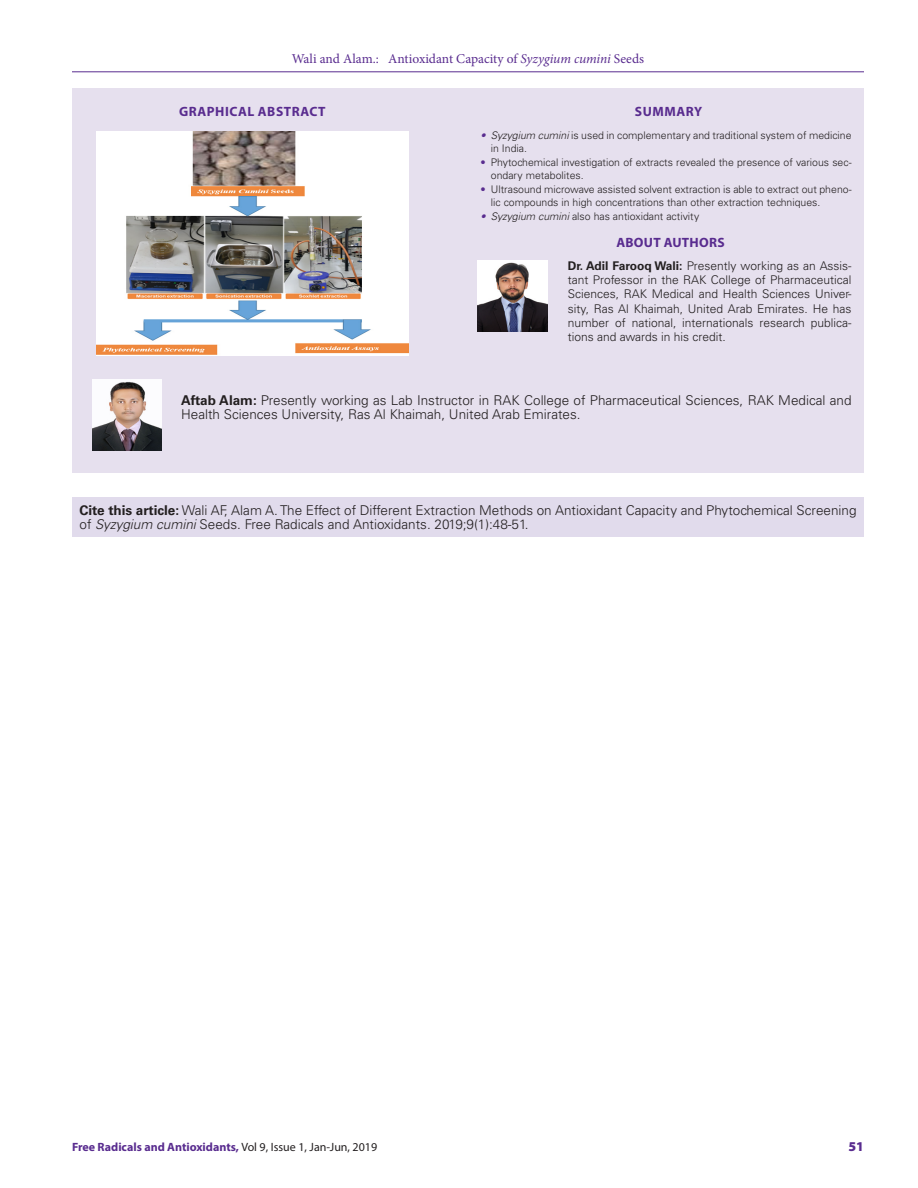
<style>
.page{position:relative;width:918px;height:1188px;background:#fff}
.page>*{position:absolute;margin:0;border:0;box-sizing:border-box;transform-origin:0 0}
.ABS_TXT{font:300 13.5px/14.2px "Univers LT Std";color:#231f20}
.ABS_AU_TX{font:300 13.5px/14.2px "Univers LT Std";color:#231f20}
.t1{font:13.5px "Minion Pro";color:#592c8f}
.ABS_HD{font:700 13.5px "Myriad Pro";letter-spacing:.04em;color:#592c8f}
._1_HD{font:700 13.5px "Myriad Pro";letter-spacing:.02em;color:#592c8f}
.t2{font:900 13.5px "Myriad Pro";color:#592c8f}
.ABS_AU_TX-2{font:300 12px/14.2px "Univers LT Std";color:#231f20;text-align:justify}
.t3{font:700 12px "Myriad Pro";color:#592c8f}
.t4{font:300 10.5px/13.5px "Univers LT Std";color:#231f20}
.s1{font-style:italic}
.s2{font-style:italic;color:#592c8f}
.s3{color:#592c8f}
.s4{font-weight:700}
.s5{font-weight:400;color:#231f20}
</style>
<div class="page">
<hr style="left:72px;top:72px;width:792px;height:1px;background:#592c8f">
<div style="left:72px;top:88px;width:792px;height:384px;background:#e6e0ee"></div>
<img style="left:96px;top:131px;width:312px;height:225px">
<img style="left:477px;top:261px;width:70px;height:71px">
<img style="left:92px;top:379px;width:70px;height:71px">
<div style="left:72px;top:498px;width:792px;height:39px;background:#e1dbec"></div>
<p class="t1" style="left:292px;top:50px;width:354px">Wali and Alam.: Antioxidant Capacity of <span class="s1">Syzygium cumini</span> Seeds</p>
<p class="ABS_HD" style="left:179px;top:102px;width:148px">GRAPHICAL ABSTRACT</p>
<p class="ABS_HD" style="left:635px;top:102px;width:69px">SUMMARY</p>
<p class="t4" style="left:491px;top:128px;width:362px;text-indent:-10px"><span class="s2">•</span> <span class="s1">Syzygium cumini</span> is used in complementary and traditional system of medicine in India.</p>
<p class="t4" style="left:491px;top:155px;width:362px;text-indent:-10px"><span class="s3">•</span> Phytochemical investigation of extracts revealed the presence of various sec&shy;ondary metabolites.</p>
<p class="t4" style="left:491px;top:182px;width:362px;text-indent:-10px"><span class="s3">•</span> Ultrasound microwave assisted solvent extraction is able to extract out pheno&shy;lic compounds in high concentrations than other extraction techniques.</p>
<p class="t4" style="left:480px;top:209px;width:220px"><span class="s2">•</span> <span class="s1">Syzygium cumini</span> also has antioxidant activity</p>
<p class="ABS_AU_TX-2" style="left:568px;top:259px;width:285px"><span class="s4">Dr. Adil Farooq Wali:</span> Presently working as an Assis&shy;tant Professor in the RAK College of Pharmaceutical Sciences, RAK Medical and Health Sciences Univer&shy;sity, Ras Al Khaimah, United Arab Emirates. He has number of national, internationals research publica&shy;tions and awards in his credit.</p>
<p class="_1_HD" style="left:616px;top:234px;width:110px">ABOUT AUTHORS</p>
<p class="ABS_AU_TX" style="left:181px;top:393px;width:672px"><span class="s4">Aftab Alam:</span> Presently working as Lab Instructor in RAK College of Pharmaceutical Sciences, RAK Medical and<br>Health Sciences University, Ras Al Khaimah, United Arab Emirates.</p>
<p class="ABS_TXT" style="left:80px;top:503px;width:779px"><span class="s4">Cite this article:</span> Wali AF, Alam A. The Effect of Different Extraction Methods on Antioxidant Capacity and Phytochemical Screening of <span class="s1">Syzygium cumini</span> Seeds. Free Radicals and Antioxidants. 2019;9(1):48-51.</p>
<p class="t3" style="left:72px;top:1139px;width:307px">Free Radicals and Antioxidants, <span class="s5">Vol 9, Issue 1, Jan-Jun, 2019</span></p>
<p class="t2" style="left:849px;top:1137px;width:17px">51</p>
</div>
